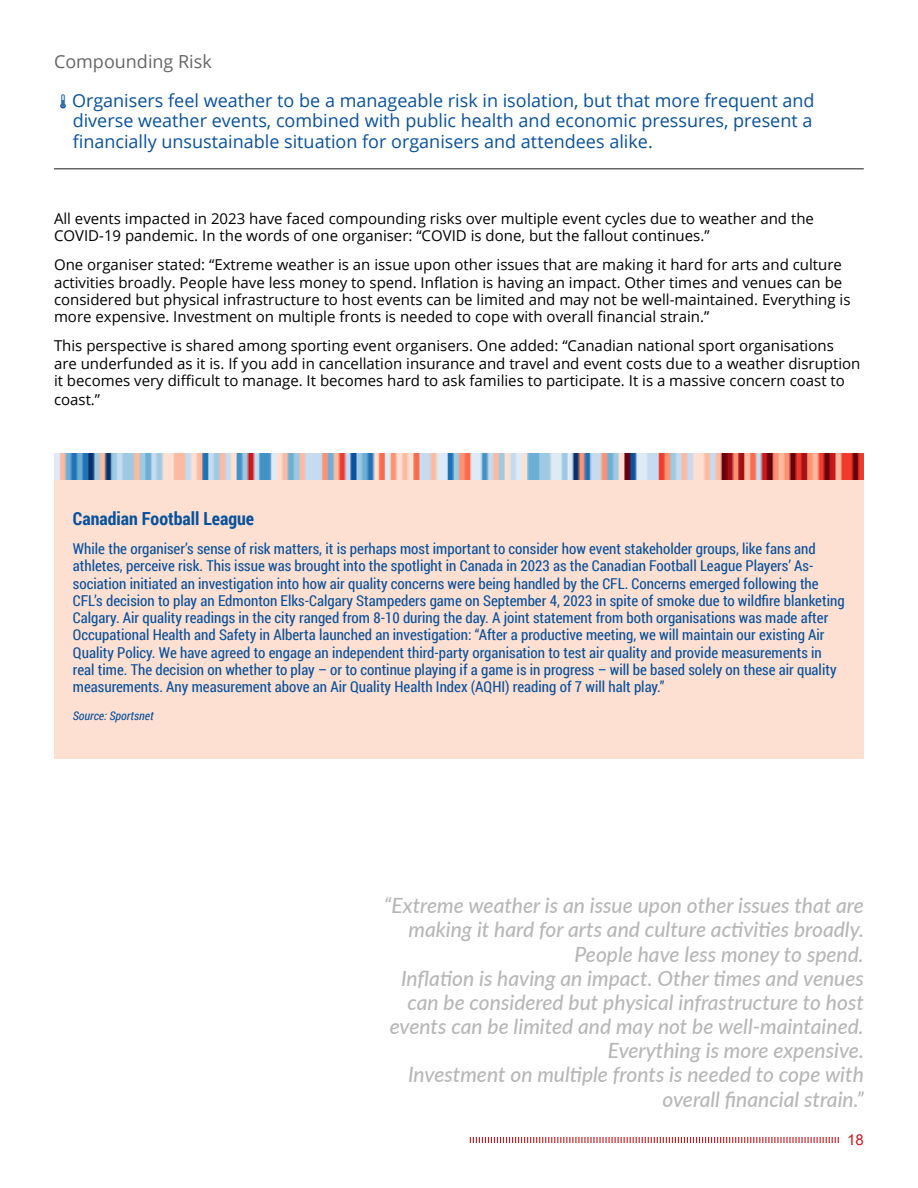
<style>
.page{position:relative;width:918px;height:1188px;background:#fff}
.page>*{position:absolute;margin:0;border:0;box-sizing:border-box;transform-origin:0 0}
.t1{font:italic 500 21px/24.2px "Lato";color:#b7b7b7;text-align:right}
.t2{font:18px/20.7px "Open Sans";color:#08519c;text-align:justify}
.t3{font:700 18px "Roboto Condensed";color:#08519c}
.t4{font:18px "Open Sans";color:#666}
.t5{font:15px/17.2px "Roboto Condensed";color:#08519c}
.t6{font:15px/17.2px "Open Sans";color:#000}
.t7{font:15px "Arial";color:#cb181d}
.t8{font:italic 12px "Roboto Condensed";color:#08519c}
</style>
<div class="page">
<svg style="left:470px;top:1137px;width:369px;height:6px"></svg>
<div style="left:54px;top:464px;width:810px;height:295px;background:#fee0d2"></div>
<img style="left:54px;top:453px;width:810px;height:27px">
<hr style="left:54px;top:168px;width:810px;height:2px;background:#666">
<p class="t4" style="left:54px;top:49px;width:159px">Compounding Risk</p>
<p class="t2" style="left:72px;top:89px;width:744px">Organisers feel weather to be a manageable risk in isolation, but that more frequent and diverse weather events, combined with public health and economic pressures, present a financially unsustainable situation for organisers and attendees alike.</p>
<p class="t6" style="left:54px;top:209px;width:761px">All events impacted in 2023 have faced compounding risks over multiple event cycles due to weather and the<br>COVID-19 pandemic. In the words of one organiser: “COVID is done, but the fallout continues.”</p>
<p class="t6" style="left:54px;top:256px;width:798px">One organiser stated: “Extreme weather is an issue upon other issues that are making it hard for arts and culture activities broadly. People have less money to spend. Inflation is having an impact. Other times and venues can be considered but physical infrastructure to host events can be limited and may not be well-maintained. Everything is more expensive. Investment on multiple fronts is needed to cope with overall financial strain.”</p>
<p class="t6" style="left:54px;top:337px;width:808px">This perspective is shared among sporting event organisers. One added: “Canadian national sport organisations are underfunded as it is. If you add in cancellation insurance and travel and event costs due to a weather disruption it becomes very difficult to manage. It becomes hard to ask families to participate. It is a massive concern coast to</p>
<p class="t6" style="left:54px;top:390px;width:48px">coast.”</p>
<p class="t3" style="left:73px;top:506px;width:183px">Canadian Football League</p>
<p class="t5" style="left:73px;top:540px;width:773px">While the organiser’s sense of risk matters, it is perhaps most important to consider how event stakeholder groups, like fans and athletes, perceive risk. This issue was brought into the spotlight in Canada in 2023 as the Canadian Football League Players’ As&shy;sociation initiated an investigation into how air quality concerns were being handled by the CFL. Concerns emerged following the CFL’s decision to play an Edmonton Elks-Calgary Stampeders game on September 4, 2023 in spite of smoke due to wildfire blanketing Calgary. Air quality readings in the city ranged from 8-10 during the day. A joint statement from both organisations was made after Occupational Health and Safety in Alberta launched an investigation: “After a productive meeting, we will maintain our existing Air Quality Policy. We have agreed to engage an independent third-party organisation to test air quality and provide measurements in real time. The decision on whether to play – or to continue playing if a game is in progress – will be based solely on these air quality measurements. Any measurement above an Air Quality Health Index (AQHI) reading of 7 will halt play.”</p>
<p class="t8" style="left:73px;top:707px;width:82px">Source: Sportsnet</p>
<p class="t1" style="left:384px;top:893px;width:481px">“Extreme weather is an issue upon other issues that are making it hard for arts and culture activities broadly.<br>People have less money to spend.<br>Inflation is having an impact. Other times and venues can be considered but physical infrastructure to host events can be limited and may not be well-maintained.<br>Everything is more expensive.<br>Investment on multiple fronts is needed to cope with overall financial strain.”</p>
<p class="t7" style="left:847px;top:1129px;width:18px">18</p>
</div>
